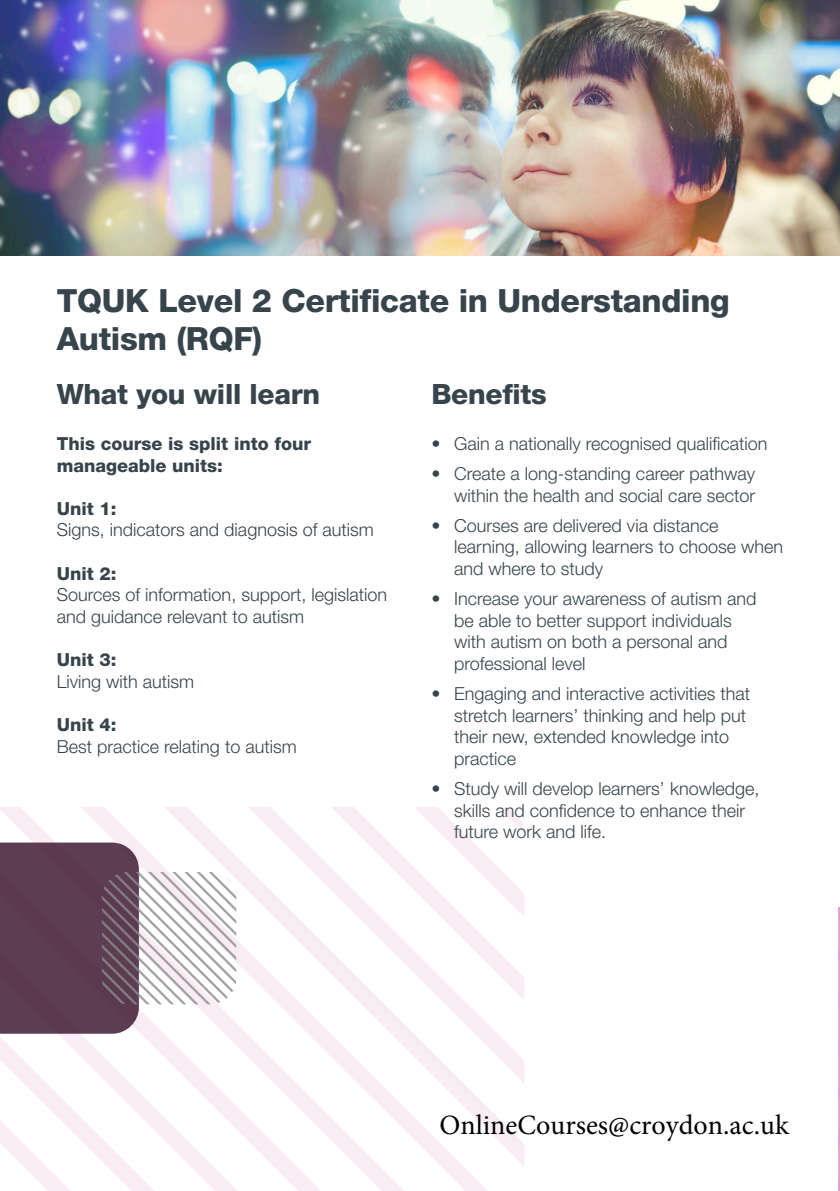
<style>
.page{position:relative;width:840px;height:1191px;background:#fff}
.page>*{position:absolute;margin:0;border:0;box-sizing:border-box;transform-origin:0 0}
.Body_Header__Grey{font:800 32px/38.4px "Helvetica Neue LT Pro";letter-spacing:-.01em;color:#37444b}
.t1{font:28px "Minion Pro";color:#000}
.Body_Header__Grey-2{font:800 28px "Helvetica Neue LT Pro";letter-spacing:-.01em;color:#37444b}
.t2{font:300 18px/21.6px "Helvetica Neue LT Pro";color:#37444b}
.t3{font:800 18px/21.6px "Helvetica Neue LT Pro";color:#37444b}
.s1{font-weight:800}
</style>
<div class="page">
<svg style="left:0;top:807px;width:524px;height:384px"></svg>
<img style="left:0;top:0;width:839px;height:255px">
<svg style="left:838px;top:907px;width:1px;height:284px"></svg>
<svg style="left:0;top:842px;width:236px;height:191px"></svg>
<p class="Body_Header__Grey" style="left:57px;top:281px;width:674px">TQUK Level 2 Certificate in Understanding<br>Autism (RQF)</p>
<p class="Body_Header__Grey-2" style="left:57px;top:377px;width:265px">What you will learn</p>
<p class="t3" style="left:57px;top:433px;width:256px">This course is split into four manageable units:</p>
<p class="t2" style="left:57px;top:497px;width:318px"><span class="s1">Unit 1:<br></span>Signs, indicators and diagnosis of autism</p>
<p class="t2" style="left:57px;top:562px;width:332px"><span class="s1">Unit 2:<br></span>Sources of information, support, legislation and guidance relevant to autism</p>
<p class="t3" style="left:57px;top:649px;width:61px">Unit 3:</p>
<p class="t2" style="left:57px;top:670px;width:139px">Living with autism</p>
<p class="t3" style="left:57px;top:713px;width:61px">Unit 4:</p>
<p class="t2" style="left:57px;top:735px;width:241px">Best practice relating to autism</p>
<p class="Body_Header__Grey-2" style="left:431px;top:377px;width:117px">Benefits</p>
<p class="t2" style="left:431px;top:432px;width:337px">• Gain a nationally recognised qualification</p>
<p class="t2" style="left:431px;top:462px;width:325px;text-align:right">• Create a long-standing career pathway within the health and social care sector</p>
<p class="t2" style="left:454px;top:514px;width:330px;text-indent:-23px">• Courses are delivered via distance learning, allowing learners to choose when and where to study</p>
<p class="t2" style="left:454px;top:587px;width:304px;text-indent:-23px">• Increase your awareness of autism and be able to better support individuals with autism on both a personal and professional level</p>
<p class="t2" style="left:454px;top:682px;width:297px;text-indent:-23px">• Engaging and interactive activities that stretch learners’ thinking and help put their new, extended knowledge into practice</p>
<p class="t2" style="left:454px;top:777px;width:307px;text-indent:-23px">• Study will develop learners’ knowledge, skills and confidence to enhance their future work and life.</p>
<h2 class="t1" style="left:439px;top:1105px;width:351px">OnlineCourses@croydon.ac.uk</h2>
</div>
